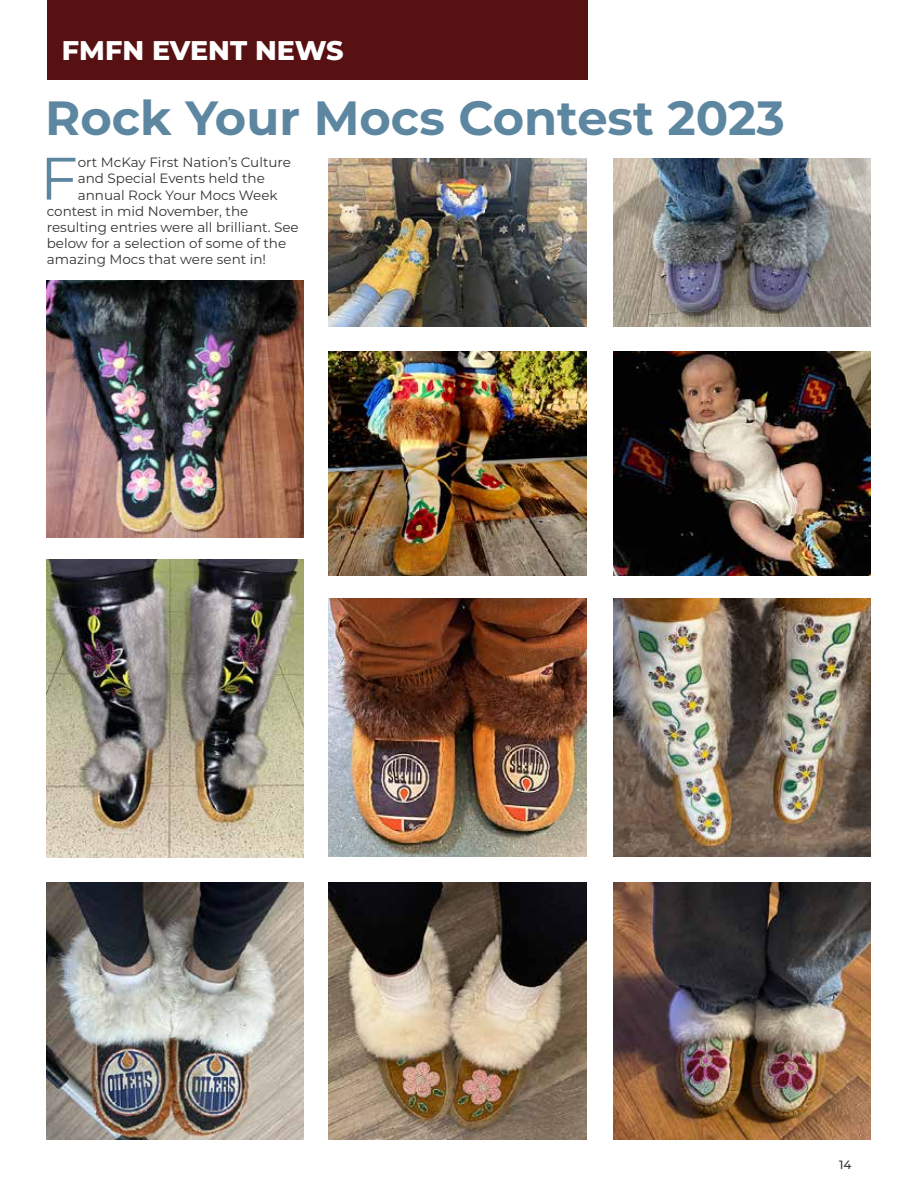
<style>
.page{position:relative;width:918px;height:1188px;background:#fff}
.page>*{position:absolute;margin:0;border:0;box-sizing:border-box;transform-origin:0 0}
.t1{font:59.85px "Montserrat";color:#5d87a1}
.t2{font:700 48px "Montserrat";color:#5d87a1}
.t3{font:800 27px "Montserrat";color:#fff}
.t4{font:13.5px "Montserrat";color:#333334}
.t5{font:500 12px "Montserrat";color:#333334}
</style>
<div class="page">
<div style="left:47px;top:0;width:540px;height:80px;background:#581113"></div>
<img style="left:46px;top:280px;width:258px;height:258px">
<img style="left:46px;top:560px;width:258px;height:298px">
<img style="left:46px;top:882px;width:258px;height:258px">
<img style="left:329px;top:351px;width:257px;height:224px">
<img style="left:329px;top:599px;width:257px;height:257px">
<img style="left:329px;top:882px;width:257px;height:258px">
<img style="left:329px;top:158px;width:257px;height:169px">
<img style="left:613px;top:351px;width:258px;height:224px">
<img style="left:613px;top:599px;width:258px;height:257px">
<img style="left:613px;top:882px;width:258px;height:258px">
<img style="left:613px;top:158px;width:258px;height:169px">
<h3 class="t3" style="left:62px;top:31px;width:283px">FMFN EVENT NEWS</h3>
<h2 class="t2" style="left:45px;top:83px;width:741px">Rock Your Mocs Contest 2023</h2>
<h1 class="t1" style="left:40px;top:137px;width:39px">F</h1>
<p class="t4" style="left:78px;top:153px;width:215px">ort McKay First Nation’s Culture</p>
<p class="t4" style="left:78px;top:169px;width:189px">and Special Events held the</p>
<p class="t4" style="left:78px;top:186px;width:201px">annual Rock Your Mocs Week</p>
<p class="t4" style="left:47px;top:202px;width:203px">contest in mid November, the</p>
<p class="t4" style="left:47px;top:218px;width:254px">resulting entries were all brilliant. See</p>
<p class="t4" style="left:47px;top:234px;width:241px">below for a selection of some of the</p>
<p class="t4" style="left:47px;top:250px;width:221px">amazing Mocs that were sent in!</p>
<p class="t5" style="left:839px;top:1157px;width:14px">14</p>
</div>
